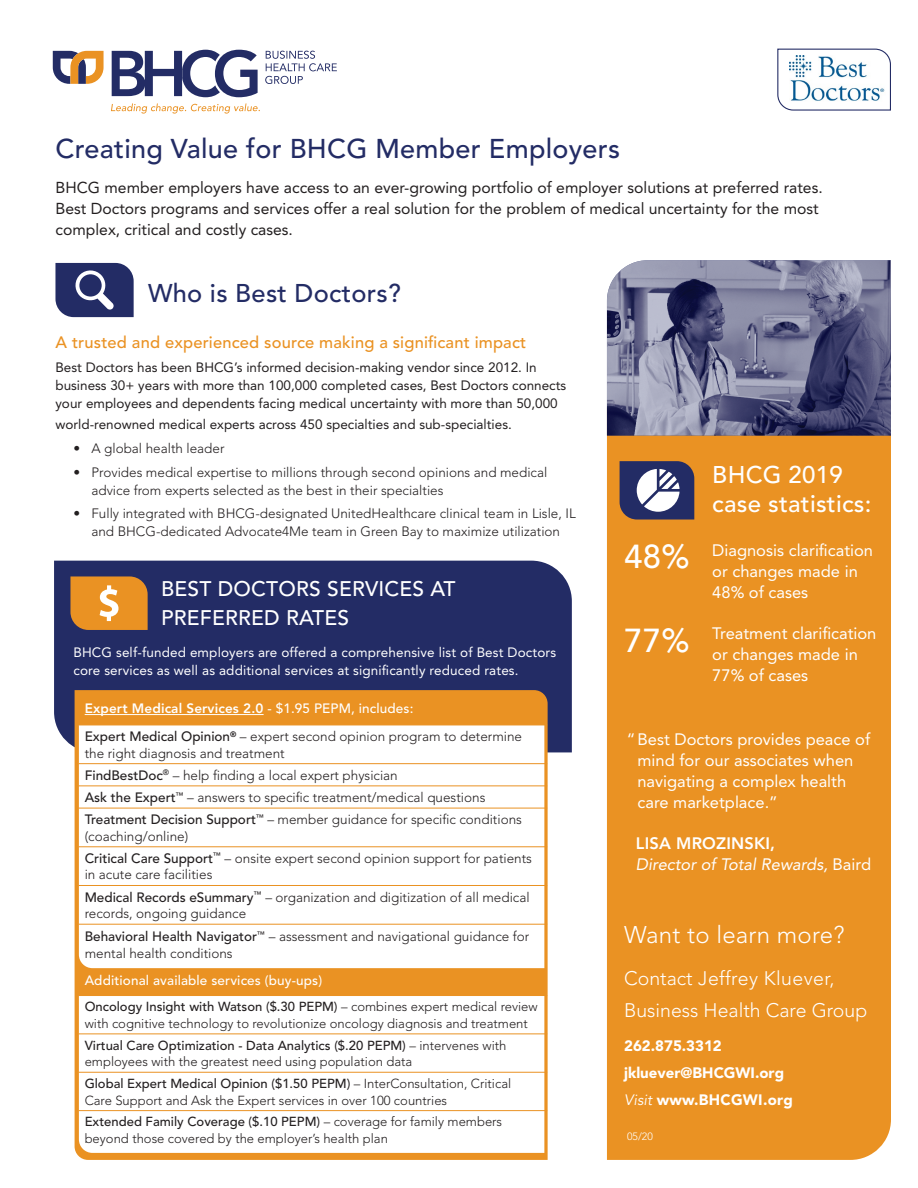
<style>
.page{position:relative;width:918px;height:1188px;background:#fff}
.page>*{position:absolute;margin:0;border:0;box-sizing:border-box;transform-origin:0 0}
.t1{font:500 33px "Avenir LT Std";color:#fff}
.t2{font:500 27px "Avenir LT Std";letter-spacing:.01em;color:#232c65}
.t3{font:500 25.5px "Avenir LT Std";letter-spacing:.01em;color:#232c65}
.t4{font:500 24px/29.4px "Avenir LT Std";letter-spacing:.01em;color:#fff}
.t5{font:300 24px "Avenir LT Std";letter-spacing:.01em;color:#fff}
.t6{font:500 21px/28.5px "Avenir LT Std";letter-spacing:.01em;color:#fff}
.t7{font:300 19.5px/31.5px "Avenir LT Std";color:#fff}
.t8{font:16.5px/21px "Avenir LT Std";color:#fff}
.t9{font:500 16.5px "Avenir LT Std";letter-spacing:.01em;color:#ea9223}
.t10{font:italic 16.5px/21px "Avenir LT Std";color:#fff}
.t11{font:15.75px/21px "Avenir LT Std";color:#231f20}
.t12{font:900 15px/26.8px "Avenir LT Std";color:#fff}
.t13{font:300 13.5px/22.2px "Avenir LT Std";color:#231f20}
.t14{font:13.5px/18px "Avenir LT Std";color:#231f20}
.t15{font:13.5px/18px "Avenir LT Std";letter-spacing:.01em;color:#fff}
.t16{font:500 13.5px "Avenir LT Std";letter-spacing:.01em;color:#fff}
.t17{font:300 13.05px/16.5px "Avenir LT Std";color:#231f20}
.t18{font:300 10.5px "Avenir LT Std";color:#fff}
.s1{font-weight:800;color:#fff}
.s2{font-weight:500;color:#fff}
.s3{font-weight:500}
.s4{font-weight:800;font-style:normal}
.s5{font-style:normal}
.s6{font-weight:400;font-style:italic}
</style>
<div class="page">
<div style="left:54px;top:561px;width:518px;height:191px;background:#232c65"></div>
<div style="left:607px;top:436px;width:284px;height:724px;background:#ea9223"></div>
<svg style="left:75px;top:690px;width:473px;height:470px;background:#e99326"></svg>
<svg style="left:111px;top:103px;width:149px;height:11px"></svg>
<svg style="left:112px;top:50px;width:146px;height:47px"></svg>
<svg style="left:265px;top:51px;width:72px;height:33px"></svg>
<svg style="left:53px;top:51px;width:51px;height:33px"></svg>
<svg style="left:620px;top:461px;width:74px;height:59px"></svg>
<svg style="left:55px;top:263px;width:79px;height:54px;background:#444b7c"></svg>
<div style="left:79px;top:274px;width:23px;height:23px;background:#232c65;border-radius:50%"></div>
<svg style="left:70px;top:576px;width:78px;height:54px;background:#e19538"></svg>
<img style="left:607px;top:260px;width:284px;height:176px">
<svg style="left:777px;top:48px;width:114px;height:63px"></svg>
<img style="left:790px;top:55px;width:95px;height:50px">
<svg style="left:79px;top:726px;width:465px;height:242px"></svg>
<svg style="left:79px;top:996px;width:465px;height:157px"></svg>
<hr style="left:79px;top:725px;width:468px;height:1px;background:#ea9223">
<hr style="left:79px;top:763px;width:468px;height:1px;background:#ea9223">
<hr style="left:79px;top:786px;width:468px;height:1px;background:#ea9223">
<hr style="left:79px;top:808px;width:468px;height:1px;background:#ea9223">
<hr style="left:79px;top:846px;width:468px;height:1px;background:#ea9223">
<hr style="left:79px;top:885px;width:468px;height:1px;background:#ea9223">
<hr style="left:79px;top:924px;width:468px;height:1px;background:#ea9223">
<hr style="left:85px;top:714px;width:179px;height:1px;background:#fff">
<hr style="left:79px;top:995px;width:468px;height:1px;background:#ea9223">
<hr style="left:79px;top:1034px;width:468px;height:1px;background:#ea9223">
<hr style="left:79px;top:1072px;width:468px;height:1px;background:#ea9223">
<hr style="left:79px;top:1110px;width:468px;height:1px;background:#ea9223">
<h2 class="t2" style="left:55px;top:133px;width:566px">Creating Value for BHCG Member Employers</h2>
<p class="t11" style="left:55px;top:177px;width:769px">BHCG member employers have access to an ever-growing portfolio of employer solutions at preferred rates.<br>Best Doctors programs and services offer a real solution for the problem of medical uncertainty for the most complex, critical and costly cases.</p>
<h3 class="t3" style="left:148px;top:278px;width:254px">Who is Best Doctors?</h3>
<p class="t9" style="left:55px;top:332px;width:472px">A trusted and experienced source making a significant impact</p>
<p class="t14" style="left:55px;top:359px;width:512px">Best Doctors has been BHCG’s informed decision-making vendor since 2012. In business 30+ years with more than 100,000 completed cases, Best Doctors connects your employees and dependents facing medical uncertainty with more than 50,000</p>
<p class="t14" style="left:55px;top:415px;width:458px">world-renowned medical experts across 450 specialties and sub-specialties.</p>
<p class="t13" style="left:73px;top:438px;width:153px">• A global health leader</p>
<p class="t13" style="left:91px;top:463px;width:457px;line-height:18px;text-indent:-18px">• Provides medical expertise to millions through second opinions and medical advice from experts selected as the best in their specialties</p>
<p class="t13" style="left:73px;top:505px;width:504px;line-height:18px;text-align:center">• Fully integrated with BHCG-designated UnitedHealthcare clinical team in Lisle, IL and BHCG-dedicated Advocate4Me team in Green Bay to maximize utilization</p>
<h3 class="t6" style="left:161px;top:575px;width:296px">BEST DOCTORS SERVICES AT<br>PREFERRED RATES</h3>
<p class="t15" style="left:73px;top:643px;width:484px">BHCG self-funded employers are offered a comprehensive list of Best Doctors core services as well as additional services at significantly reduced rates.</p>
<p class="t13" style="left:85px;top:695px;width:439px;line-height:27.9px"><span class="s1">Expert Medical Services 2.0</span> <span class="s2">- $1.95 PEPM, includes:<br></span><span class="s3">Expert Medical Opinion</span><sup>®</sup> – expert second opinion program to determine</p>
<p class="t13" style="left:85px;top:742px;width:439px">the right diagnosis and treatment<br><span class="s3">FindBestDoc</span><sup>®</sup> – help finding a local expert physician<br><span class="s3">Ask the Expert</span><sup>™</sup> – answers to specific treatment/medical questions <span class="s3">Treatment Decision Support</span><sup>™</sup> – member guidance for specific conditions</p>
<p class="t13" style="left:85px;top:825px;width:449px">(coaching/online)<br><span class="s3">Critical Care Support</span><sup>™</sup> – onsite expert second opinion support for patients</p>
<p class="t13" style="left:85px;top:864px;width:446px">in acute care facilities<br><span class="s3">Medical Records eSummary</span><sup>™</sup> – organization and digitization of all medical</p>
<p class="t13" style="left:85px;top:902px;width:446px;line-height:23.2px">records, ongoing guidance<br><span class="s3">Behavioral Health Navigator</span><sup>™</sup> – assessment and navigational guidance for</p>
<p class="t13" style="left:85px;top:942px;width:150px">mental health conditions</p>
<p class="t16" style="left:85px;top:973px;width:239px">Additional available services (buy-ups)</p>
<p class="t17" style="left:85px;top:999px;width:455px"><span class="s3">Oncology Insight with Watson ($.30 PEPM)</span> – combines expert medical review with cognitive technology to revolutionize oncology diagnosis and treatment</p>
<p class="t17" style="left:85px;top:1037px;width:423px"><span class="s3">Virtual Care Optimization - Data Analytics ($.20 PEPM)</span> – intervenes with employees with the greatest need using population data</p>
<p class="t17" style="left:85px;top:1075px;width:428px"><span class="s3">Global Expert Medical Opinion ($1.50 PEPM)</span> – InterConsultation, Critical<br>Care Support and Ask the Expert services in over 100 countries</p>
<p class="t17" style="left:85px;top:1114px;width:419px"><span class="s3">Extended Family Coverage ($.10 PEPM)</span> – coverage for family members beyond those covered by the employer’s health plan</p>
<h1 class="t1" style="left:624px;top:538px;width:67px">48%</h1>
<h1 class="t1" style="left:624px;top:621px;width:67px">77%</h1>
<h3 class="t4" style="left:712px;top:461px;width:161px">BHCG 2019 case statistics:</h3>
<p class="t8" style="left:712px;top:540px;width:162px">Diagnosis clarification or changes made in<br>48% of cases</p>
<p class="t8" style="left:712px;top:623px;width:166px">Treatment clarification or changes made in<br>77% of cases</p>
<p class="t8" style="left:637px;top:729px;width:234px;text-indent:-10px">“Best Doctors provides peace of mind for our associates when navigating a complex health care marketplace.”</p>
<p class="t10" style="left:636px;top:833px;width:237px"><span class="s4">LISA MROZINSKI,<br></span>Director of Total Rewards, <span class="s5">Baird</span></p>
<h3 class="t5" style="left:624px;top:921px;width:222px">Want to learn more?</h3>
<h3 class="t7" style="left:624px;top:963px;width:245px">Contact Jeffrey Kluever,<br>Business Health Care Group</h3>
<p class="t12" style="left:624px;top:1033px;width:170px">262.875.3312 jkluever@BHCGWI.org<br><span class="s6">Visit</span> www.BHCGWI.org</p>
<p class="t18" style="left:627px;top:1131px;width:27px">05/20</p>
</div>
